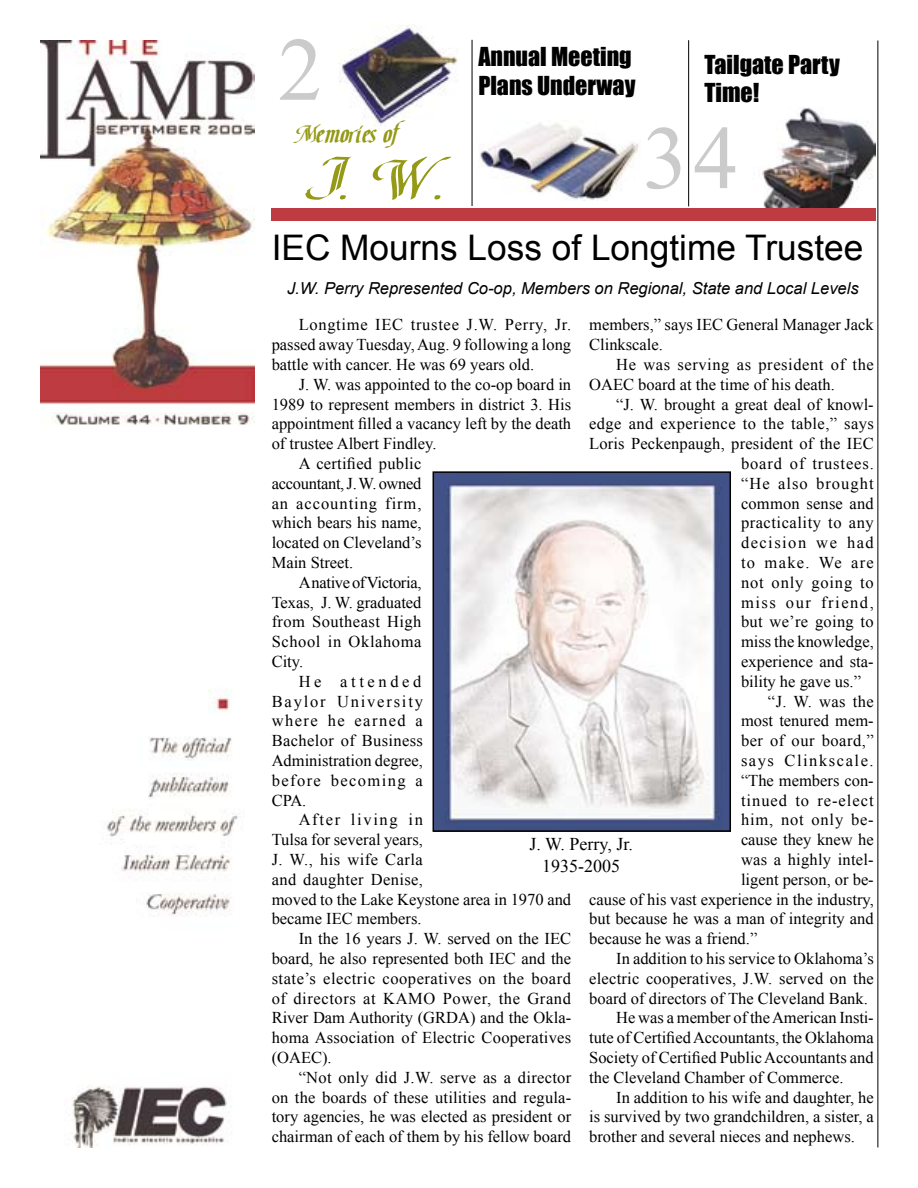
<style>
.page{position:relative;width:918px;height:1188px;background:#fff}
.page>*{position:absolute;margin:0;border:0;box-sizing:border-box;transform-origin:0 0}
.t1{font:90px "Times New Roman";color:#cbcbcb}
.t2{font:italic 54px "Classic Font 104";color:#949916}
.t3{font:35.25px "Arial";color:#000}
.t4{font:24px/28.8px "Impact";color:#000}
.t5{font:italic 24px "Classic Font 104";color:#949916}
.t6{font:18px/21.6px "Times New Roman";color:#000;text-align:center}
.t7{font:16.5px/19.8px "Times New Roman";color:#000;text-align:justify}
.t8{font:16.5px/19.8px "Times New Roman";letter-spacing:.035em;color:#000}
.t9{font:16.5px "Times New Roman";letter-spacing:.03em;color:#000}
.t10{font:16.5px "Times New Roman";letter-spacing:.025em;color:#000}
.t11{font:16.5px "Times New Roman";letter-spacing:.02em;color:#000}
.t12{font:italic 16.5px "Arial";color:#000}
.t13{font:16.5px "Times New Roman";letter-spacing:.05em;color:#000}
.t14{font:16.5px "Times New Roman";letter-spacing:.085em;color:#000}
.t15{font:16.5px "Times New Roman";letter-spacing:.09em;color:#000}
.t16{font:16.5px "Times New Roman";letter-spacing:-.02em;color:#000}
.t17{font:16.5px "Times New Roman";letter-spacing:.055em;color:#000}
.t18{font:16.5px "Times New Roman";letter-spacing:.11em;color:#000}
.t19{font:16.5px "Times New Roman";letter-spacing:.06em;color:#000}
.t20{font:16.5px "Times New Roman";letter-spacing:.095em;color:#000}
.t21{font:16.5px "Times New Roman";letter-spacing:.065em;color:#000}
.t22{font:16.5px "Times New Roman";letter-spacing:.1em;color:#000}
.t23{font:16.5px "Times New Roman";letter-spacing:.08em;color:#000}
.t24{font:16.5px "Times New Roman";letter-spacing:.22em;color:#000}
</style>
<div class="page">
<img style="left:338px;top:24px;width:120px;height:101px">
<img style="left:762px;top:107px;width:113px;height:101px">
<img style="left:436px;top:474px;width:292px;height:355px">
<div style="left:433px;top:471px;width:298px;height:361px;border:2px solid #000"></div>
<img style="left:40px;top:40px;width:214px;height:1108px">
<div style="left:272px;top:208px;width:603px;height:12px;background:#be3b41"></div>
<hr style="left:472px;top:40px;width:1px;height:166px;background:#000">
<hr style="left:688px;top:40px;width:1px;height:166px;background:#000">
<hr style="left:878px;top:40px;width:1px;height:1108px;background:#000">
<img style="left:478px;top:123px;width:161px;height:77px">
<h1 class="t1" style="left:278px;top:9px;width:46px">2</h1>
<h3 class="t5" style="left:292px;top:117px;width:108px">Memoriesof</h3>
<h2 class="t2" style="left:302px;top:141px;width:160px">J.W.</h2>
<h3 class="t4" style="left:478px;top:42px;width:159px">Annual Meeting<br>Plans Underway</h3>
<h3 class="t4" style="left:704px;top:49px;width:137px">Tailgate Party</h3>
<h3 class="t4" style="left:704px;top:78px;width:56px">Time!</h3>
<h1 class="t1" style="left:643px;top:97px;width:97px">34</h1>
<h3 class="t3" style="left:272px;top:225px;width:593px">IEC Mourns Loss of Longtime Trustee</h3>
<p class="t12" style="left:287px;top:278px;width:573px">J.W. Perry Represented Co-op, Members on Regional, State and Local Levels</p>
<p class="t7" style="left:272px;top:315px;width:301px;text-indent:27px">Longtime IEC trustee J.W. Perry, Jr. passed away Tuesday, Aug. 9 following a long battle with cancer. He was 69 years old.</p>
<p class="t7" style="left:299px;top:374px;width:274px">J. W. was appointed to the co-op board in</p>
<p class="t7" style="left:272px;top:394px;width:301px">1989 to represent members in district 3. His</p>
<p class="t7" style="left:272px;top:414px;width:301px">appointment filled a vacancy left by the death</p>
<p class="t7" style="left:272px;top:434px;width:166px">of trustee Albert Findley.</p>
<p class="t7" style="left:299px;top:453px;width:124px">A certified public</p>
<p class="t7" style="left:272px;top:473px;width:151px">accountant, J. W. owned</p>
<p class="t17" style="left:272px;top:492px;width:151px">an accounting firm,</p>
<p class="t7" style="left:272px;top:513px;width:151px">which bears his name,</p>
<p class="t7" style="left:272px;top:533px;width:151px">located on Cleveland’s</p>
<p class="t7" style="left:272px;top:552px;width:83px">Main Street.</p>
<p class="t16" style="left:299px;top:571px;width:124px">A native of Victoria,</p>
<p class="t7" style="left:272px;top:592px;width:151px">Texas, J. W. graduated</p>
<p class="t10" style="left:272px;top:611px;width:151px">from Southeast High</p>
<p class="t8" style="left:272px;top:632px;width:151px">School in Oklahoma</p>
<p class="t7" style="left:272px;top:651px;width:33px">City.</p>
<p class="t24" style="left:299px;top:670px;width:124px">He attended</p>
<p class="t18" style="left:272px;top:690px;width:153px">Baylor University</p>
<p class="t14" style="left:272px;top:710px;width:153px">where he earned a</p>
<p class="t11" style="left:272px;top:730px;width:153px">Bachelor of Business</p>
<p class="t7" style="left:272px;top:750px;width:153px">Administration degree,</p>
<p class="t14" style="left:272px;top:769px;width:153px">before becoming a</p>
<p class="t7" style="left:272px;top:790px;width:36px">CPA.</p>
<p class="t22" style="left:299px;top:809px;width:126px">After living in</p>
<p class="t7" style="left:272px;top:830px;width:153px">Tulsa for several years,</p>
<p class="t9" style="left:272px;top:848px;width:153px">J. W., his wife Carla</p>
<p class="t10" style="left:272px;top:868px;width:153px">and daughter Denise,</p>
<p class="t7" style="left:272px;top:889px;width:301px">moved to the Lake Keystone area in 1970 and</p>
<p class="t7" style="left:272px;top:909px;width:151px">became IEC members.</p>
<p class="t7" style="left:299px;top:929px;width:274px">In the 16 years J. W. served on the IEC</p>
<p class="t7" style="left:272px;top:948px;width:301px">board, he also represented both IEC and the</p>
<p class="t9" style="left:272px;top:967px;width:301px">state’s electric cooperatives on the board</p>
<p class="t8" style="left:272px;top:988px;width:301px">of directors at KAMO Power, the Grand</p>
<p class="t7" style="left:272px;top:1008px;width:301px">River Dam Authority (GRDA) and the Okla-</p>
<p class="t7" style="left:272px;top:1028px;width:301px">homa Association of Electric Cooperatives</p>
<p class="t7" style="left:272px;top:1047px;width:62px">(OAEC).</p>
<p class="t11" style="left:299px;top:1066px;width:274px">“Not only did J.W. serve as a director</p>
<p class="t7" style="left:272px;top:1087px;width:301px">on the boards of these utilities and regula-</p>
<p class="t7" style="left:272px;top:1107px;width:301px">tory agencies, he was elected as president or</p>
<p class="t7" style="left:272px;top:1127px;width:301px">chairman of each of them by his fellow board</p>
<p class="t7" style="left:589px;top:315px;width:286px">members,” says IEC General Manager Jack<br>Clinkscale.</p>
<p class="t8" style="left:589px;top:354px;width:286px;text-indent:27px">He was serving as president of the<br>OAEC board at the time of his death.</p>
<p class="t7" style="left:616px;top:394px;width:259px">“J. W. brought a great deal of knowl-</p>
<p class="t10" style="left:589px;top:413px;width:286px">edge and experience to the table,” says</p>
<p class="t7" style="left:589px;top:434px;width:286px">Loris Peckenpaugh, president of the IEC</p>
<p class="t13" style="left:741px;top:452px;width:134px">board of trustees.</p>
<p class="t21" style="left:741px;top:472px;width:134px">“He also brought</p>
<p class="t7" style="left:741px;top:493px;width:134px">common sense and</p>
<p class="t9" style="left:741px;top:512px;width:134px">practicality to any</p>
<p class="t15" style="left:741px;top:532px;width:134px">decision we had</p>
<p class="t23" style="left:741px;top:551px;width:134px">to make. We are</p>
<p class="t13" style="left:741px;top:571px;width:134px">not only going to</p>
<p class="t15" style="left:741px;top:591px;width:134px">miss our friend,</p>
<p class="t11" style="left:741px;top:611px;width:134px">but we’re going to</p>
<p class="t7" style="left:741px;top:632px;width:134px">miss the knowledge,</p>
<p class="t7" style="left:741px;top:651px;width:134px">experience and sta-</p>
<p class="t7" style="left:741px;top:671px;width:122px">bility he gave us.”</p>
<p class="t7" style="left:768px;top:691px;width:107px">“J. W. was the</p>
<p class="t7" style="left:741px;top:711px;width:134px">most tenured mem-</p>
<p class="t9" style="left:741px;top:730px;width:134px">ber of our board,”</p>
<p class="t20" style="left:741px;top:749px;width:134px">says Clinkscale.</p>
<p class="t7" style="left:741px;top:770px;width:134px">“The members con-</p>
<p class="t19" style="left:741px;top:789px;width:134px">tinued to re-elect</p>
<p class="t13" style="left:741px;top:809px;width:134px">him, not only be-</p>
<p class="t7" style="left:741px;top:830px;width:134px">cause they knew he</p>
<p class="t7" style="left:741px;top:849px;width:134px">was a highly intel-</p>
<p class="t7" style="left:741px;top:869px;width:134px">ligent person, or be-</p>
<p class="t7" style="left:589px;top:889px;width:286px">cause of his vast experience in the industry,</p>
<p class="t7" style="left:589px;top:909px;width:286px">but because he was a man of integrity and</p>
<p class="t7" style="left:589px;top:929px;width:170px">because he was a friend.”</p>
<p class="t7" style="left:616px;top:948px;width:259px">In addition to his service to Oklahoma’s</p>
<p class="t7" style="left:589px;top:968px;width:286px">electric cooperatives, J.W. served on the</p>
<p class="t7" style="left:589px;top:988px;width:280px">board of directors of The Cleveland Bank.</p>
<p class="t7" style="left:616px;top:1008px;width:259px">He was a member of the American Insti-</p>
<p class="t7" style="left:589px;top:1028px;width:286px">tute of Certified Accountants, the Oklahoma</p>
<p class="t7" style="left:589px;top:1047px;width:286px">Society of Certified Public Accountants and</p>
<p class="t7" style="left:589px;top:1067px;width:256px">the Cleveland Chamber of Commerce.</p>
<p class="t7" style="left:616px;top:1087px;width:259px">In addition to his wife and daughter, he</p>
<p class="t7" style="left:589px;top:1107px;width:286px">is survived by two grandchildren, a sister, a</p>
<p class="t7" style="left:589px;top:1127px;width:267px">brother and several nieces and nephews.</p>
<p class="t6" style="left:530px;top:833px;width:105px">J. W. Perry, Jr.<br>1935-2005</p>
</div>
